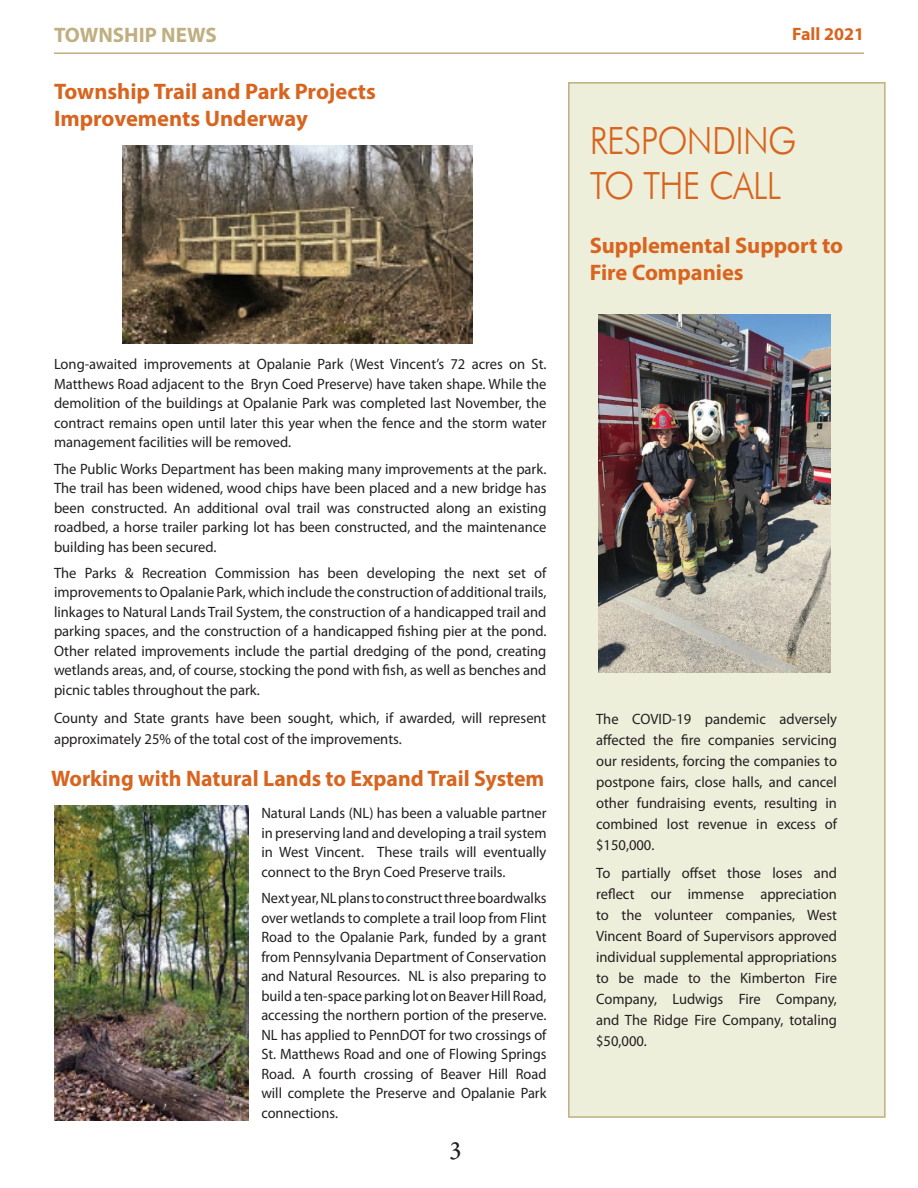
<style>
.page{position:relative;width:918px;height:1188px;background:#fff}
.page>*{position:absolute;margin:0;border:0;box-sizing:border-box;transform-origin:0 0}
.t1{font:300 37.5px "Futura BT";letter-spacing:-.02em;color:#d8651f;scale:.92 1}
.t2{font:28.5px "Minion Pro";color:#231f20}
.t3{font:700 22.5px/27px "Myriad Pro";color:#d8651f}
.t4{font:700 21px "Myriad Pro";color:#bfaf81}
.t5{font:700 18px "Myriad Pro";color:#d8651f}
.t6{font:15px/19.5px "Myriad Pro";color:#231f20;text-align:justify}
.t7{font:15px/19.5px "Myriad Pro";color:#231f20;text-align:justify;scale:.96 1}
</style>
<div class="page">
<img style="left:122px;top:145px;width:350px;height:199px">
<div style="left:569px;top:83px;width:316px;height:1034px;background:#eeefdb"></div>
<div style="left:568px;top:82px;width:318px;height:1036px;border:2px solid #bfaf81"></div>
<img style="left:54px;top:806px;width:194px;height:315px">
<img style="left:598px;top:315px;width:233px;height:358px">
<hr style="left:54px;top:52px;width:810px;height:2px;background:#bfaf81">
<p class="t4" style="left:54px;top:21px;width:164px">TOWNSHIP NEWS</p>
<p class="t5" style="left:792px;top:22px;width:73px">Fall 2021</p>
<p class="t3" style="left:54px;top:77px;width:323px">Township Trail and Park Projects</p>
<p class="t3" style="left:54px;top:104px;width:255px">Improvements Underway</p>
<p class="t6" style="left:54px;top:354px;width:494px">Long-awaited improvements at Opalanie Park (West Vincent’s 72 acres on St.<br>Matthews Road adjacent to the Bryn Coed Preserve) have taken shape. While the demolition of the buildings at Opalanie Park was completed last November, the contract remains open until later this year when the fence and the storm water management facilities will be removed.</p>
<p class="t6" style="left:54px;top:459px;width:494px">The Public Works Department has been making many improvements at the park.<br>The trail has been widened, wood chips have been placed and a new bridge has been constructed. An additional oval trail was constructed along an existing roadbed, a horse trailer parking lot has been constructed, and the maintenance building has been secured.</p>
<p class="t6" style="left:54px;top:563px;width:494px">The Parks &amp; Recreation Commission has been developing the next set of improvements to Opalanie Park, which include the construction of additional trails, linkages to Natural Lands Trail System, the construction of a handicapped trail and parking spaces, and the construction of a handicapped fishing pier at the pond.<br>Other related improvements include the partial dredging of the pond, creating wetlands areas, and, of course, stocking the pond with fish, as well as benches and picnic tables throughout the park.</p>
<p class="t6" style="left:54px;top:707px;width:494px;line-height:21px">County and State grants have been sought, which, if awarded, will represent approximately 25% of the total cost of the improvements.</p>
<p class="t3" style="left:51px;top:765px;width:495px">Working with Natural Lands to Expand Trail System</p>
<p class="t6" style="left:261px;top:803px;width:287px">Natural Lands (NL) has been a valuable partner in preserving land and developing a trail system in West Vincent. These trails will eventually connect to the Bryn Coed Preserve trails.</p>
<p class="t7" style="left:261px;top:888px;width:299px">Next year, NL plans to construct three boardwalks over wetlands to complete a trail loop from Flint Road to the Opalanie Park, funded by a grant from Pennsylvania Department of Conservation and Natural Resources. NL is also preparing to build a ten-space parking lot on Beaver Hill Road, accessing the northern portion of the preserve.<br>NL has applied to PennDOT for two crossings of St. Matthews Road and one of Flowing Springs Road. A fourth crossing of Beaver Hill Road will complete the Preserve and Opalanie Park connections.</p>
<p class="t2" style="left:449px;top:1127px;width:15px">3</p>
<p class="t1" style="left:590px;top:118px;width:226px">RESPONDING</p>
<p class="t1" style="left:590px;top:163px;width:210px">TO THE CALL</p>
<p class="t3" style="left:590px;top:232px;width:255px">Supplemental Support to<br>Fire Companies</p>
<p class="t6" style="left:596px;top:708px;width:242px;line-height:21px">The COVID-19 pandemic adversely affected the fire companies servicing our residents, forcing the companies to postpone fairs, close halls, and cancel other fundraising events, resulting in combined lost revenue in excess of $150,000.</p>
<p class="t6" style="left:596px;top:862px;width:242px;line-height:21px">To partially offset those loses and reflect our immense appreciation to the volunteer companies, West Vincent Board of Supervisors approved individual supplemental appropriations to be made to the Kimberton Fire Company, Ludwigs Fire Company, and The Ridge Fire Company, totaling $50,000.</p>
</div>
